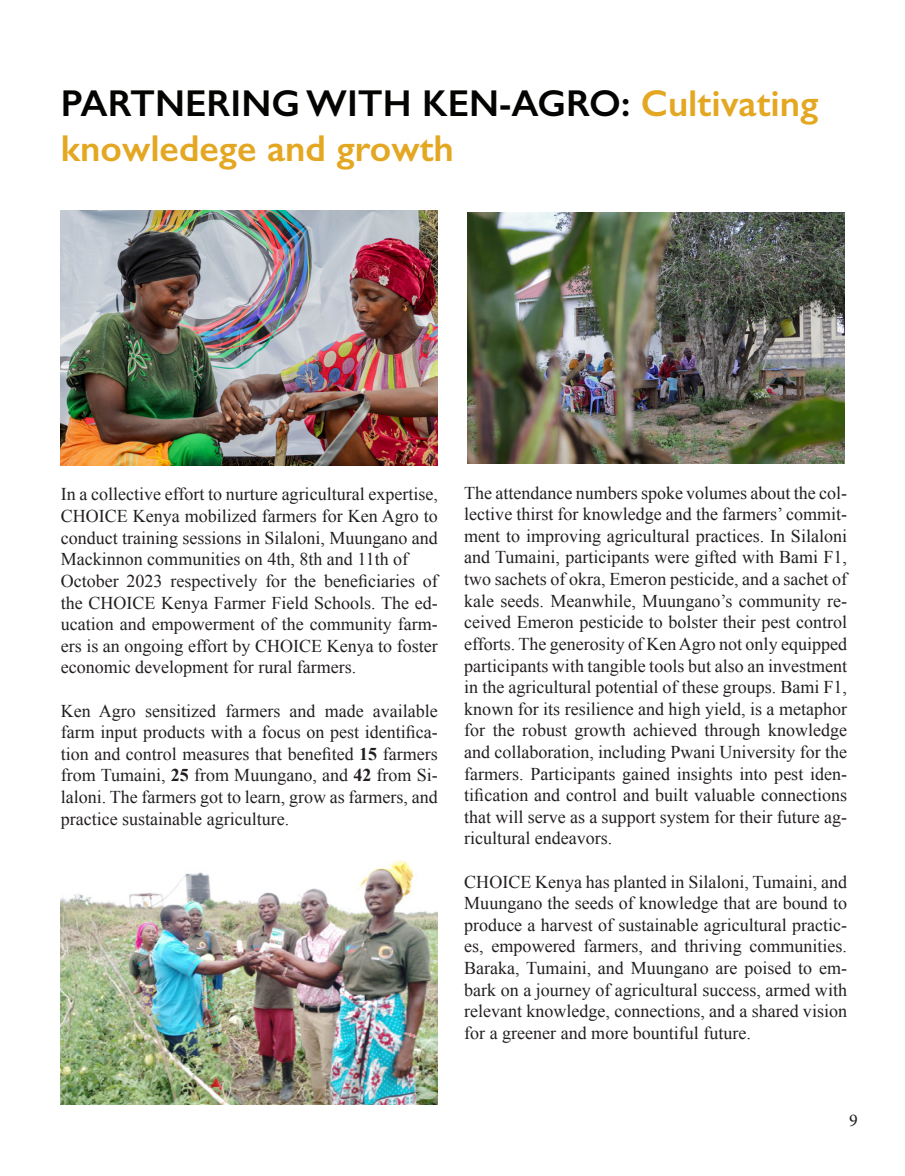
<style>
.page{position:relative;width:905px;height:1176px;background:#fff}
.page>*{position:absolute;margin:0;border:0;box-sizing:border-box;transform-origin:0 0}
.t1{font:600 37.5px/45px "Gill Sans";color:#e4a722}
.t2{font:18px/21.6px "Times New Roman";color:#231f20;text-align:justify}
.t3{font:18px "Minion Pro";color:#231f20}
.s1{color:#040503}
.s2{font-weight:700}
</style>
<div class="page">
<img style="left:61px;top:210px;width:377px;height:256px">
<img style="left:467px;top:212px;width:377px;height:251px">
<img style="left:61px;top:860px;width:377px;height:244px">
<p class="t1" style="left:61px;top:80px;width:759px"><span class="s1">PARTNERING WITH KEN-AGRO:</span> Cultivating knowledege and growth</p>
<p class="t2" style="left:61px;top:483px;width:378px">In a collective effort to nurture agricultural expertise, CHOICE Kenya mobilized farmers for Ken Agro to conduct training sessions in Silaloni, Muungano and Mackinnon communities on 4th, 8th and 11th of</p>
<p class="t2" style="left:61px;top:570px;width:378px">October 2023 respectively for the beneficiaries of the CHOICE Kenya Farmer Field Schools. The ed&shy;ucation and empowerment of the community farm&shy;ers is an ongoing effort by CHOICE Kenya to foster economic development for rural farmers.</p>
<p class="t2" style="left:61px;top:699px;width:378px">Ken Agro sensitized farmers and made available farm input products with a focus on pest identifica&shy;tion and control measures that benefited <span class="s2">15</span> farmers from Tumaini, <span class="s2">25</span> from Muungano, and <span class="s2">42</span> from Si&shy;laloni. The farmers got to learn, grow as farmers, and practice sustainable agriculture.</p>
<p class="t2" style="left:464px;top:481px;width:384px">The attendance numbers spoke volumes about the col&shy;lective thirst for knowledge and the farmers’ commit&shy;ment to improving agricultural practices. In Silaloni and Tumaini, participants were gifted with Bami F1, two sachets of okra, Emeron pesticide, and a sachet of kale seeds. Meanwhile, Muungano’s community re&shy;ceived Emeron pesticide to bolster their pest control efforts. The generosity of Ken Agro not only equipped participants with tangible tools but also an investment in the agricultural potential of these groups. Bami F1, known for its resilience and high yield, is a metaphor for the robust growth achieved through knowledge and collaboration, including Pwani University for the farmers. Participants gained insights into pest iden&shy;tification and control and built valuable connections that will serve as a support system for their future ag&shy;ricultural endeavors.</p>
<p class="t2" style="left:464px;top:870px;width:384px">CHOICE Kenya has planted in Silaloni, Tumaini, and Muungano the seeds of knowledge that are bound to produce a harvest of sustainable agricultural practic&shy;es, empowered farmers, and thriving communities.<br>Baraka, Tumaini, and Muungano are poised to em&shy;bark on a journey of agricultural success, armed with relevant knowledge, connections, and a shared vision for a greener and more bountiful future.</p>
<p class="t3" style="left:849px;top:1108px;width:10px">9</p>
</div>
